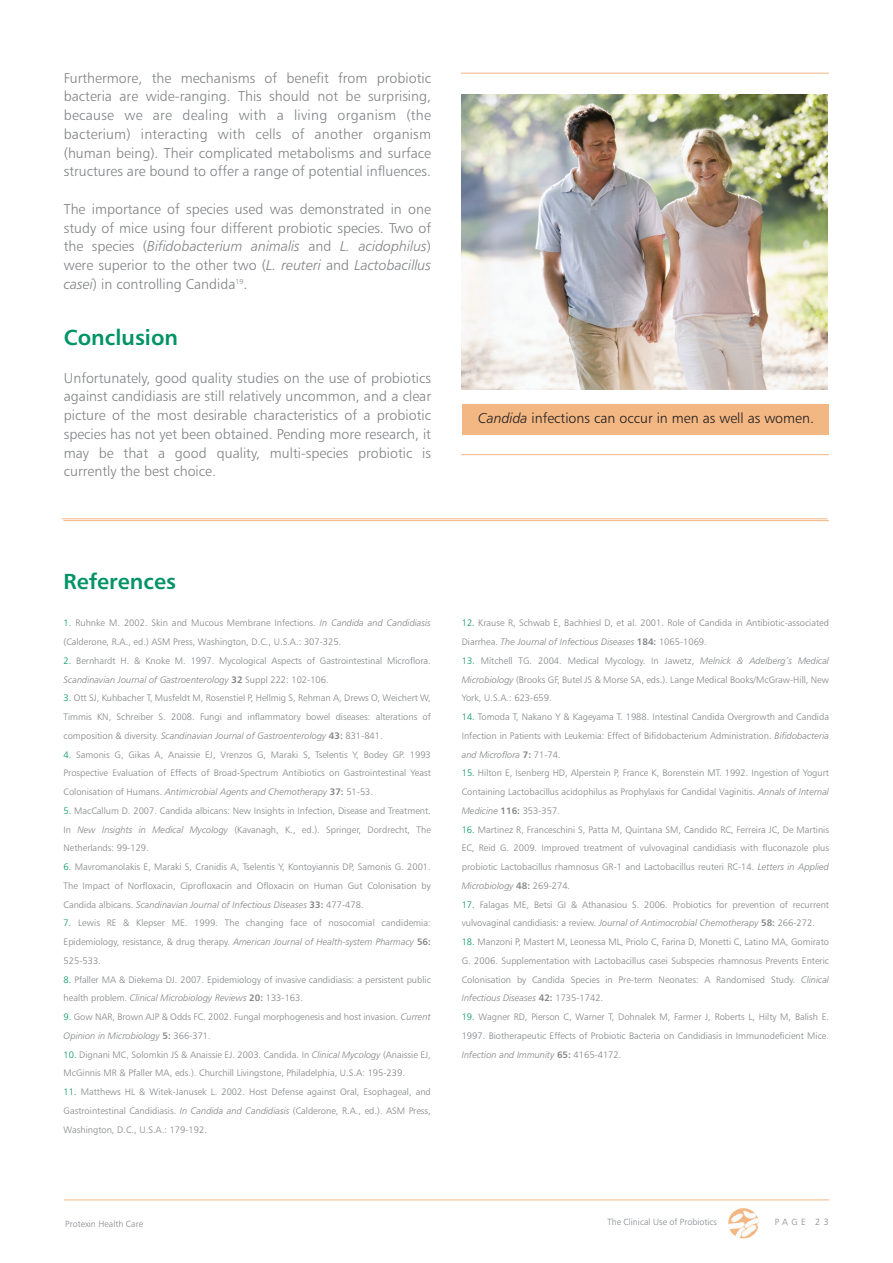
<style>
.page{position:relative;width:893px;height:1263px;background:#fff}
.page>*{position:absolute;margin:0;border:0;box-sizing:border-box;transform-origin:0 0}
.t1{font:21.75px "Humanist 777 BT Bold B";color:#009365}
.t2{font:14.25px/18.8px "Humanist 777 BT Light B";color:#808285;text-align:justify}
.t3{font:14.25px "Humanist 777 BT Light Italic B";color:#808285}
.t4{font:14.25px "Humanist 777 BT Light B";color:#231f20}
.t5{font:9.3px/18.8px "Humanist 777 BT Light B";color:#808285}
.t6{font:9.3px "Humanist 777 BT Light Italic B";color:#808285}
.t7{font:9px "Humanist 777 BT Light B";color:#83868c}
.s1{font-family:"Humanist 777 BT Light B"}
.s2{font-family:"Humanist 777 BT Light Italic B"}
.s3{color:#009365}
.s4{font-family:"Humanist 777 BT Bold B"}
</style>
<div class="page">
<hr style="left:64px;top:520px;width:765px;height:1px;background:#f3b783">
<hr style="left:62px;top:518px;width:766px;height:1px;background:#f3b783">
<img style="left:462px;top:94px;width:366px;height:295px">
<div style="left:462px;top:404px;width:367px;height:30px;background:#f3b783"></div>
<hr style="left:461px;top:73px;width:368px;height:1px;background:#f3b783">
<hr style="left:461px;top:454px;width:368px;height:1px;background:#f3b783">
<img style="left:728px;top:1208px;width:31px;height:30px;border-radius:50%">
<hr style="left:64px;top:1199px;width:765px;height:1px;background:#f3b783">
<p class="t2" style="left:64px;top:69px;width:369px">Furthermore, the mechanisms of benefit from probiotic bacteria are wide-ranging. This should not be surprising, because we are dealing with a living organism (the bacterium) interacting with cells of another organism (human being). Their complicated metabolisms and surface structures are bound to offer a range of potential influences.</p>
<h2 class="t2" style="left:64px;top:201px;width:369px">The importance of species used was demonstrated in one study of mice using four different probiotic species. Two of</h2>
<h2 class="t3" style="left:64px;top:241px;width:369px"><span class="s1">the species (</span>Bifidobacterium animalis <span class="s1">and</span> L. acidophilus<span class="s1">)</span></h2>
<h2 class="t2" style="left:64px;top:257px;width:369px">were superior to the other two (<span class="s2">L. reuteri</span> and <span class="s2">Lactobacillus casei</span>) in controlling Candida<sup>19</sup>.</h2>
<h1 class="t1" style="left:64px;top:329px;width:116px">Conclusion</h1>
<p class="t2" style="left:64px;top:369px;width:369px">Unfortunately, good quality studies on the use of probiotics against candidiasis are still relatively uncommon, and a clear picture of the most desirable characteristics of a probiotic species has not yet been obtained. Pending more research, it may be that a good quality, multi-species probiotic is currently the best choice.</p>
<h2 class="t4" style="left:478px;top:412px;width:337px"><span class="s2">Candida</span> infections can occur in men as well as women.</h2>
<h1 class="t1" style="left:64px;top:573px;width:114px">References</h1>
<p class="t5" style="left:64px;top:614px;width:369px"><span class="s3">1.</span> Ruhnke M. 2002. Skin and Mucous Membrane Infections. <span class="s2">In Candida and Candidiasis </span>(Calderone, R.A., ed.) ASM Press, Washington, D.C., U.S.A.: 307-325.</p>
<p class="t5" style="left:64px;top:652px;width:369px"><span class="s3">2.</span> Bernhardt H. &amp; Knoke M. 1997. Mycological Aspects of Gastrointestinal Microflora.</p>
<p class="t6" style="left:64px;top:676px;width:267px">Scandinavian Journal of Gastroenterology <span class="s4">32</span> <span class="s1">Suppl 222: 102-106.</span></p>
<p class="t5" style="left:64px;top:689px;width:369px"><span class="s3">3.</span> Ott SJ, Kuhbacher T, Musfeldt M, Rosenstiel P, Hellmig S, Rehman A, Drews O, Weichert W,<br>Timmis KN, Schreiber S. 2008. Fungi and inflammatory bowel diseases: alterations of</p>
<p class="t6" style="left:64px;top:732px;width:321px"><span class="s1">composition &amp; diversity.</span> Scandinavian Journal of Gastroenterology <span class="s4">43:</span> <span class="s1">831-841.</span></p>
<p class="t5" style="left:64px;top:746px;width:369px"><span class="s3">4.</span> Samonis G, Gikas A, Anaissie EJ, Vrenzos G, Maraki S, Tselentis Y, Bodey GP. 1993<br>Prospective Evaluation of Effects of Broad-Spectrum Antibiotics on Gastrointestinal Yeast</p>
<p class="t6" style="left:64px;top:788px;width:311px"><span class="s1">Colonisation of Humans.</span> Antimicrobial Agents and Chemotherapy <span class="s4">37:</span> <span class="s1">51-53.</span></p>
<p class="t5" style="left:64px;top:802px;width:369px;text-align:justify"><span class="s3">5.</span> MacCallum D. 2007. Candida albicans: New Insights in Infection, Disease and Treatment.<br>In <span class="s2">New Insights in Medical Mycology</span> (Kavanagh, K., ed.). Springer, Dordrecht, The Netherlands: 99-129.</p>
<p class="t5" style="left:64px;top:858px;width:369px"><span class="s3">6.</span> Mavromanolakis E, Maraki S, Cranidis A, Tselentis Y, Kontoyiannis DP, Samonis G. 2001.<br>The Impact of Norfloxacin, Ciprofloxacin and Ofloxacin on Human Gut Colonisation by</p>
<p class="t6" style="left:64px;top:901px;width:302px"><span class="s1">Candida albicans.</span> Scandinavian Journal of Infectious Diseases <span class="s4">33:</span> <span class="s1">477-478.</span></p>
<p class="t5" style="left:64px;top:914px;width:369px"><span class="s3">7.</span> Lewis RE &amp; Klepser ME. 1999. The changing face of nosocomial candidemia:</p>
<p class="t6" style="left:64px;top:938px;width:369px"><span class="s1">Epidemiology, resistance, &amp; drug therapy.</span> American Journal of Health-system Pharmacy <span class="s4">56:</span></p>
<p class="t5" style="left:64px;top:952px;width:39px">525-533.</p>
<p class="t5" style="left:64px;top:971px;width:369px"><span class="s3">8.</span> Pfaller MA &amp; Diekema DJ. 2007. Epidemiology of invasive candidiasis: a persistent public</p>
<p class="t6" style="left:64px;top:994px;width:241px"><span class="s1">health problem.</span> Clinical Microbiology Reviews <span class="s4">20:</span> <span class="s1">133-163.</span></p>
<p class="t5" style="left:64px;top:1008px;width:369px"><span class="s3">9.</span> Gow NAR, Brown AJP &amp; Odds FC. 2002. Fungal morphogenesis and host invasion. <span class="s2">Current</span></p>
<p class="t6" style="left:64px;top:1032px;width:149px">Opinion in Microbiology <span class="s4">5:</span> <span class="s1">366-371.</span></p>
<p class="t5" style="left:64px;top:1046px;width:369px"><span class="s3">10.</span> Dignani MC, Solomkin JS &amp; Anaissie EJ. 2003. Candida. In <span class="s2">Clinical Mycology</span> (Anaissie EJ,<br>McGinnis MR &amp; Pfaller MA, eds.). Churchill Livingstone, Philadelphia, U.S.A: 195-239.</p>
<p class="t5" style="left:64px;top:1083px;width:369px;text-align:justify"><span class="s3">11.</span> Matthews HL &amp; Witek-Janusek L. 2002. Host Defense against Oral, Esophageal, and Gastrointestinal Candidiasis. <span class="s2">In Candida and Candidiasis</span> (Calderone, R.A., ed.). ASM Press, Washington, D.C., U.S.A.: 179-192.</p>
<p class="t5" style="left:462px;top:614px;width:369px"><span class="s3">12.</span> Krause R, Schwab E, Bachhiesl D, et al. 2001. Role of Candida in Antibiotic-associated</p>
<p class="t6" style="left:462px;top:638px;width:247px"><span class="s1">Diarrhea.</span> The Journal of Infectious Diseases <span class="s4">184:</span> <span class="s1">1065-1069.</span></p>
<p class="t5" style="left:462px;top:652px;width:369px;text-align:justify"><span class="s3">13.</span> Mitchell TG. 2004. Medical Mycology. In Jawetz, <span class="s2">Melnick &amp; Adelberg’s Medical Microbiology</span> (Brooks GF, Butel JS &amp; Morse SA, eds.). Lange Medical Books/McGraw-Hill, New York, U.S.A.: 623-659.</p>
<p class="t5" style="left:462px;top:708px;width:369px"><span class="s3">14.</span> Tomoda T, Nakano Y &amp; Kageyama T. 1988. Intestinal Candida Overgrowth and Candida<br>Infection in Patients with Leukemia: Effect of Bifidobacterium Administration. <span class="s2">Bifidobacteria</span></p>
<p class="t6" style="left:462px;top:751px;width:100px">and Microflora <span class="s4">7:</span> <span class="s1">71-74.</span></p>
<p class="t5" style="left:462px;top:764px;width:369px"><span class="s3">15.</span> Hilton E, Isenberg HD, Alperstein P, France K, Borenstein MT. 1992. Ingestion of Yogurt<br>Containing Lactobacillus acidophilus as Prophylaxis for Candidal Vaginitis. <span class="s2">Annals of Internal</span></p>
<p class="t6" style="left:462px;top:807px;width:100px">Medicine <span class="s4">116:</span> <span class="s1">353-357.</span></p>
<p class="t5" style="left:462px;top:821px;width:369px;text-align:justify"><span class="s3">16.</span> Martinez R, Franceschini S, Patta M, Quintana SM, Candido RC, Ferreira JC, De Martinis EC, Reid G. 2009. Improved treatment of vulvovaginal candidiasis with fluconazole plus probiotic Lactobacillus rhamnosus GR-1 and Lactobacillus reuteri RC-14. <span class="s2">Letters in Applied</span></p>
<p class="t6" style="left:462px;top:882px;width:110px">Microbiology <span class="s4">48:</span> <span class="s1">269-274.</span></p>
<p class="t5" style="left:462px;top:896px;width:369px"><span class="s3">17.</span> Falagas ME, Betsi GI &amp; Athanasiou S. 2006. Probiotics for prevention of recurrent vulvovaginal candidiasis: a review. <span class="s2">Journal of Antimocrobial Chemotherapy</span> <span class="s4">58:</span> 266-272.</p>
<p class="t5" style="left:462px;top:933px;width:369px;text-align:justify"><span class="s3">18.</span> Manzoni P, Mastert M, Leonessa ML, Priolo C, Farina D, Monetti C, Latino MA, Gomirato G. 2006. Supplementation with Lactobacillus casei Subspecies rhamnosus Prevents Enteric Colonisation by Candida Species in Pre-term Neonates: A Randomised Study. <span class="s2">Clinical</span></p>
<p class="t6" style="left:462px;top:994px;width:143px">Infectious Diseases <span class="s4">42:</span> <span class="s1">1735-1742.</span></p>
<p class="t5" style="left:462px;top:1008px;width:369px"><span class="s3">19.</span> Wagner RD, Pierson C, Warner T, Dohnalek M, Farmer J, Roberts L, Hilty M, Balish E.<br>1997. Biotherapeutic Effects of Probiotic Bacteria on Candidiasis in Immunodeficient Mice.</p>
<p class="t6" style="left:462px;top:1051px;width:161px">Infection and Immunity <span class="s4">65:</span> <span class="s1">4165-4172.</span></p>
<p class="t7" style="left:65px;top:1220px;width:79px">Protexin Health Care</p>
<p class="t7" style="left:607px;top:1218px;width:111px">The Clinical Use of Probiotics</p>
<p class="t7" style="left:775px;top:1218px;width:56px">PAGE 23</p>
</div>
